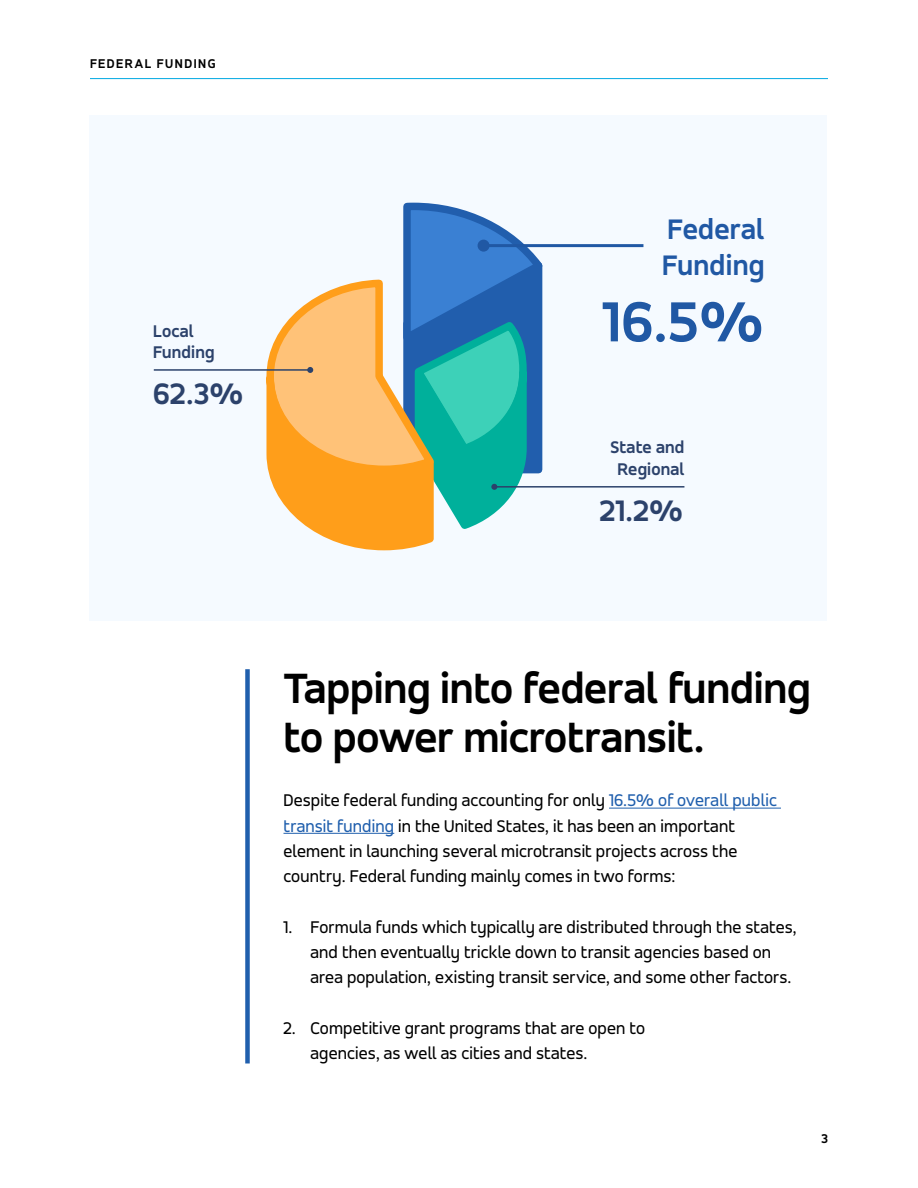
<style>
.page{position:relative;width:918px;height:1188px;background:#fff}
.page>*{position:absolute;margin:0;border:0;box-sizing:border-box;transform-origin:0 0}
.t1{font:700 60px "Accord";color:#2058a4}
.t2{font:700 45px/49.5px "Accord";letter-spacing:-.005em;color:#000}
.t3{font:700 31.5px "Accord";color:#2c426b}
.t4{font:700 30px/36px "Accord";letter-spacing:.01em;color:#2058a4}
.t5{font:18px/25.2px "Accord";letter-spacing:.01em;color:#000}
.t6{font:700 18px/21.6px "Accord";letter-spacing:.01em;color:#2c426b}
.t7{font:700 13.5px "Accord";letter-spacing:.115em;color:#000}
.s1{color:#205fad}
</style>
<div class="page">
<hr style="left:90px;top:78px;width:738px;height:1px;background:#00a8e2">
<hr style="left:609px;top:808px;width:172px;height:1px;background:#205fad">
<hr style="left:284px;top:833px;width:110px;height:1px;background:#205fad">
<div style="left:89px;top:116px;width:738px;height:505px;background:#f5faff"></div>
<hr style="left:154px;top:369px;width:156px;height:2px;background:#2c426b">
<hr style="left:494px;top:486px;width:190px;height:2px;background:#2c426b">
<svg style="left:263px;top:202px;width:286px;height:349px"></svg>
<hr style="left:484px;top:244px;width:159px;height:3px;background:#2058a4">
<div style="left:478px;top:240px;width:12px;height:12px;background:#2058a4;border-radius:50%"></div>
<div style="left:245px;top:669px;width:5px;height:394px;background:#205fad"></div>
<p class="t7" style="left:90px;top:55px;width:127px">FEDERAL FUNDING</p>
<p class="t6" style="left:153px;top:320px;width:63px">Local<br>Funding</p>
<h3 class="t3" style="left:153px;top:375px;width:92px">62.3%</h3>
<h3 class="t4" style="left:662px;top:211px;width:104px">Federal<br>Funding</h3>
<h1 class="t1" style="left:603px;top:287px;width:163px">16.5%</h1>
<p class="t6" style="left:611px;top:437px;width:75px;text-align:center">State and<br>Regional</p>
<h3 class="t3" style="left:600px;top:492px;width:85px">21.2%</h3>
<h2 class="t2" style="left:284px;top:663px;width:528px">Tapping into federal funding to power microtransit.</h2>
<p class="t5" style="left:284px;top:788px;width:495px">Despite federal funding accounting for only <span class="s1">16.5% of overall public transit funding</span> in the United States, it has been an important element in launching several microtransit projects across the country. Federal funding mainly comes in two forms:</p>
<p class="t5" style="left:310px;top:914px;width:488px;text-indent:-27px">1. Formula funds which typically are distributed through the states, and then eventually trickle down to transit agencies based on area population, existing transit service, and some other factors.</p>
<p class="t5" style="left:310px;top:1015px;width:336px;text-indent:-27px">2. Competitive grant programs that are open to agencies, as well as cities and states.</p>
<p class="t7" style="left:822px;top:1130px;width:8px">3</p>
</div>
